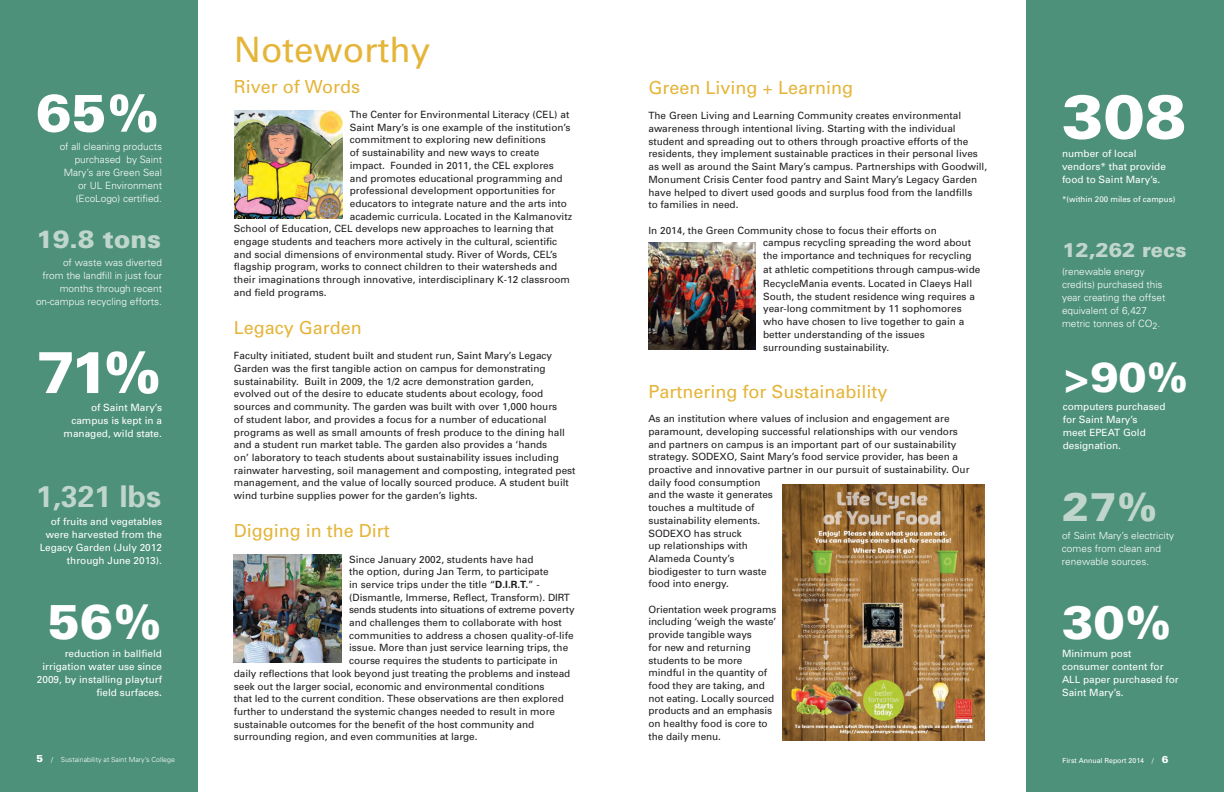
<style>
.page{position:relative;width:1224px;height:792px;background:#fff}
.page>*{position:absolute;margin:0;border:0;box-sizing:border-box;transform-origin:0 0}
.t1{font:900 62px "Univers";color:#fff}
.t2{font:900 59px "Univers";color:#fff}
.t3{font:900 53px "Univers";color:#fff}
.t4{font:900 49px "Univers";color:#fff}
.t5{font:900 47px "Univers";color:#fff}
.t6{font:900 42px "Univers";color:#fff}
.t7{font:900 40.2px "Univers";color:#c0d6cd}
.t8{font:35px "Univers";color:#e5b53a}
.t9{font:700 30px "Univers";color:#c0d6cd}
.t10{font:900 25px "Univers";color:#c0d6cd}
.t11{font:900 20px "Univers";color:#c0d6cd}
.t12{font:18px "Univers";color:#e5b53a}
.t13{font:10px/12.7px "Univers";color:#231f20}
.t14{font:10px/13px "Univers";color:#fff;text-align:right}
.t15{font:300 10px/13px "Univers";color:#fff;text-align:right}
.t16{font:10px "Univers";letter-spacing:-.02em;color:#231f20}
.t17{font:300 9.8px "Univers";color:#fff}
.t18{font:8px "Univers";color:#fff}
.t19{font:300 7px "Univers";color:#fff}
.t20{font:7px "Univers";color:#fff}
.s1{font-weight:700}
.s2{font-weight:900;font-size:10px}
.s3{font-weight:400}
.s4{font-size:10px}
</style>
<div class="page">
<div style="left:1026px;top:0;width:198px;height:792px;background:#4d917a"></div>
<div style="left:0;top:0;width:198px;height:792px;background:#4d917a"></div>
<img style="left:783px;top:484px;width:201px;height:256px">
<img style="left:234px;top:555px;width:108px;height:108px">
<img style="left:235px;top:111px;width:108px;height:108px">
<img style="left:648px;top:242px;width:108px;height:108px">
<h3 class="t3" style="left:36px;top:80px;width:125px">65%</h3>
<p class="t15" style="left:60px;top:139px;width:104px">of all cleaning products purchased by Saint<br>Mary’s are Green Seal or UL Environment (EcoLogo) certified.</p>
<h3 class="t10" style="left:36px;top:224px;width:127px">19.8 tons</h3>
<p class="t15" style="left:36px;top:256px;width:127px">of waste was diverted<br>from the landfill in just four months through recent on-campus recycling efforts.</p>
<h2 class="t2" style="left:36px;top:335px;width:127px">71%</h2>
<p class="t14" style="left:64px;top:401px;width:100px">of Saint Mary’s campus is kept in a managed, wild state.</p>
<h3 class="t9" style="left:36px;top:478px;width:127px">1,321 lbs</h3>
<p class="t14" style="left:40px;top:515px;width:124px">of fruits and vegetables were harvested from the<br>Legacy Garden (July 2012 through June 2013).</p>
<h3 class="t4" style="left:48px;top:592px;width:116px">56%</h3>
<p class="t14" style="left:37px;top:647px;width:127px">reduction in ballfield irrigation water use since<br>2009, by installing playturf field surfaces<span class="s1">.</span></p>
<p class="t19" style="left:37px;top:755px;width:140px"><span class="s2">5</span> <span class="s3">/</span> Sustainability at Saint Mary’s College</p>
<h3 class="t8" style="left:234px;top:27px;width:198px">Noteworthy</h3>
<h3 class="t12" style="left:234px;top:75px;width:128px">River of Words</h3>
<p class="t13" style="left:350px;top:108px;width:221px">The Center for Environmental Literacy (CEL) at</p>
<p class="t13" style="left:350px;top:121px;width:222px">Saint Mary’s is one example of the institution’s</p>
<p class="t13" style="left:350px;top:133px;width:198px">commitment to exploring new definitions</p>
<p class="t13" style="left:350px;top:146px;width:191px">of sustainability and new ways to create</p>
<p class="t13" style="left:350px;top:159px;width:205px">impact. Founded in 2011, the CEL explores</p>
<p class="t13" style="left:350px;top:172px;width:214px">and promotes educational programming and</p>
<p class="t13" style="left:350px;top:184px;width:207px">professional development opportunities for</p>
<p class="t13" style="left:350px;top:197px;width:219px">educators to integrate nature and the arts into</p>
<p class="t13" style="left:350px;top:210px;width:224px">academic curricula. Located in the Kalmanovitz</p>
<p class="t13" style="left:234px;top:222px;width:322px">School of Education, CEL develops new approaches to learning that</p>
<p class="t13" style="left:234px;top:235px;width:325px">engage students and teachers more actively in the cultural, scientific</p>
<p class="t13" style="left:234px;top:248px;width:325px">and social dimensions of environmental study. River of Words, CEL’s</p>
<p class="t13" style="left:234px;top:260px;width:325px">flagship program, works to connect children to their watersheds and</p>
<p class="t13" style="left:234px;top:273px;width:338px">their imaginations through innovative, interdisciplinary K-12 classroom</p>
<p class="t13" style="left:234px;top:286px;width:94px">and field programs.</p>
<h3 class="t12" style="left:234px;top:316px;width:130px">Legacy Garden</h3>
<p class="t13" style="left:234px;top:349px;width:343px">Faculty initiated, student built and student run, Saint Mary’s Legacy Garden was the first tangible action on campus for demonstrating sustainability. Built in 2009, the 1/2 acre demonstration garden,<br>evolved out of the desire to educate students about ecology, food sources and community. The garden was built with over 1,000 hours<br>of student labor, and provides a focus for a number of educational programs as well as small amounts of fresh produce to the dining hall and a student run market table. The garden also provides a ‘hands<br>on’ laboratory to teach students about sustainability issues including rainwater harvesting, soil management and composting, integrated pest management, and the value of locally sourced produce. A student built wind turbine supplies power for the garden’s lights.</p>
<h3 class="t12" style="left:234px;top:520px;width:158px">Digging in the Dirt</h3>
<p class="t13" style="left:349px;top:553px;width:186px">Since January 2002, students have had</p>
<p class="t13" style="left:349px;top:565px;width:201px">the option, during Jan Term, to participate</p>
<p class="t13" style="left:349px;top:578px;width:192px">in service trips under the title “<span class="s1">D.I.R.T.</span>” -</p>
<p class="t13" style="left:349px;top:591px;width:222px">(Dismantle, Immerse, Reflect, Transform). DIRT</p>
<p class="t16" style="left:349px;top:604px;width:227px">sends students into situations of extreme poverty</p>
<p class="t13" style="left:349px;top:616px;width:214px">and challenges them to collaborate with host</p>
<p class="t13" style="left:349px;top:629px;width:226px">communities to address a chosen quality-of-life</p>
<p class="t13" style="left:349px;top:641px;width:221px">issue. More than just service learning trips, the</p>
<p class="t13" style="left:349px;top:654px;width:210px">course requires the students to participate in</p>
<p class="t13" style="left:234px;top:667px;width:338px">daily reflections that look beyond just treating the problems and instead</p>
<p class="t13" style="left:234px;top:680px;width:312px">seek out the larger social, economic and environmental conditions</p>
<p class="t13" style="left:234px;top:692px;width:331px">that led to the current condition. These observations are then explored</p>
<p class="t13" style="left:234px;top:705px;width:323px">further to understand the systemic changes needed to result in more</p>
<p class="t13" style="left:234px;top:718px;width:302px">sustainable outcomes for the benefit of the host community and</p>
<p class="t13" style="left:234px;top:730px;width:245px">surrounding region, and even communities at large.</p>
<h3 class="t12" style="left:648px;top:76px;width:206px">Green Living + Learning</h3>
<p class="t13" style="left:648px;top:109px;width:340px">The Green Living and Learning Community creates environmental awareness through intentional living. Starting with the individual student and spreading out to others through proactive efforts of the residents, they implement sustainable practices in their personal lives as well as around the Saint Mary’s campus. Partnerships with Goodwill, Monument Crisis Center food pantry and Saint Mary’s Legacy Garden have helped to divert used goods and surplus food from the landfills<br>to families in need.</p>
<p class="t13" style="left:763px;top:224px;width:210px;text-indent:-115px">In 2014, the Green Community chose to focus their efforts on campus recycling spreading the word about the importance and techniques for recycling</p>
<p class="t13" style="left:763px;top:262px;width:219px;line-height:14px">at athletic competitions through campus-wide<br>RecycleMania events. Located in Claeys Hall</p>
<p class="t13" style="left:763px;top:290px;width:213px">South, the student residence wing requires a year-long commitment by 11 sophomores who have chosen to live together to gain a better understanding of the issues surrounding sustainability.</p>
<h3 class="t12" style="left:648px;top:380px;width:241px">Partnering for Sustainability</h3>
<p class="t13" style="left:648px;top:412px;width:323px">As an institution where values of inclusion and engagement are paramount, developing successful relationships with our vendors and partners on campus is an important part of our sustainability strategy. SODEXO, Saint Mary’s food service provider, has been a proactive and innovative partner in our pursuit of sustainability. Our daily food consumption<br>and the waste it generates<br>touches a multitude of<br>sustainability elements.<br>SODEXO has struck<br>up relationships with<br>Alameda County’s<br>biodigester to turn waste<br>food into energy.</p>
<p class="t13" style="left:648px;top:603px;width:129px">Orientation week programs including ‘weigh the waste’ provide tangible ways<br>for new and returning students to be more mindful in the quantity of food they are taking, and not eating. Locally sourced products and an emphasis on healthy food is core to the daily menu.</p>
<h1 class="t1" style="left:1062px;top:78px;width:126px">308</h1>
<p class="t14" style="left:1062px;top:146px;width:105px;text-align:left">number of local vendors* that provide food to Saint Mary’s.</p>
<p class="t18" style="left:1062px;top:194px;width:115px">*(within 200 miles of campus)</p>
<h3 class="t11" style="left:1062px;top:237px;width:126px">12,262 recs</h3>
<p class="t15" style="left:1062px;top:264px;width:105px;text-align:left">(renewable energy credits) purchased this year creating the offset equivalent of 6,427 metric tonnes of CO<sub>2</sub>.</p>
<h3 class="t6" style="left:1063px;top:351px;width:127px">&gt;90%</h3>
<p class="t14" style="left:1063px;top:400px;width:104px;text-align:left">computers purchased for Saint Mary’s<br>meet EPEAT Gold designation.</p>
<h3 class="t7" style="left:1062px;top:482px;width:97px">27%</h3>
<p class="t17" style="left:1062px;top:530px;width:114px">of Saint Mary’s electricit<span class="s4">y</span></p>
<p class="t15" style="left:1062px;top:542px;width:100px;text-align:left">comes from clean and renewable sources.</p>
<h3 class="t5" style="left:1062px;top:593px;width:111px">30%</h3>
<p class="t14" style="left:1062px;top:647px;width:118px;text-align:left">Minimum post consumer content for<br>ALL paper purchased for<br>Saint Mary’s.</p>
<p class="t20" style="left:1062px;top:756px;width:107px">First Annual Report 2014 / <span class="s2">6</span></p>
</div>
